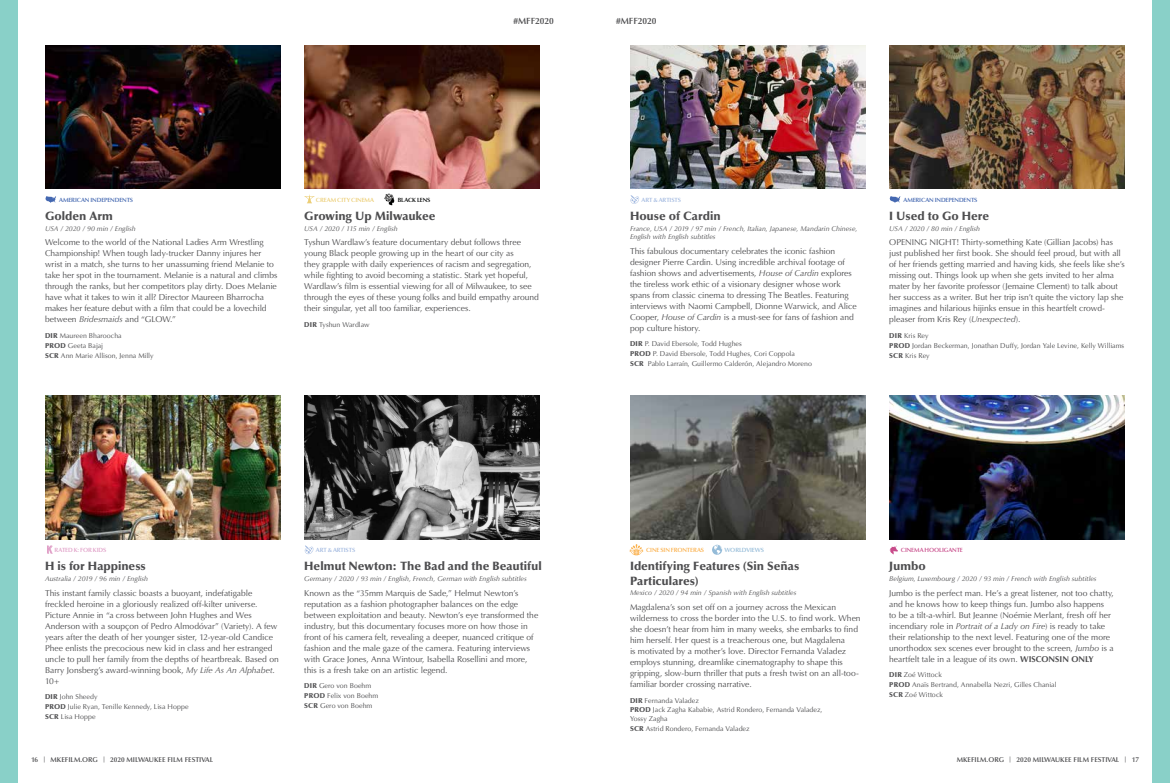
<style>
.page{position:relative;width:1170px;height:783px;background:#fff}
.page>*{position:absolute;margin:0;border:0;box-sizing:border-box;transform-origin:0 0}
.t1{font:900 12px/14.4px "Optima LT Std";color:#4d4d4f}
.t2{font:600 9px "Optima LT Std";color:#4d4d4f}
.t3{font:8.5px/11px "Optima LT Std";color:#4d4d4f}
.t4{font:7px/9.8px "Optima LT Std";letter-spacing:.005em;color:#4d4d4f}
.t5{font:italic 7px/8.4px "Optima LT Std";color:#4d4d4f}
.t6{font:600 7px "Optima LT Std";color:#4d4d4f}
.t7{font:600 6.1px "Optima LT Std";letter-spacing:-.02em;color:#4468b1}
.t8{font:600 6.1px "Optima LT Std";letter-spacing:-.02em;color:#a2b9e0}
.t9{font:600 6.1px "Optima LT Std";letter-spacing:-.02em;color:#c84b8a}
.t10{font:600 6.1px "Optima LT Std";letter-spacing:-.02em;color:#fbb04b}
.t11{font:600 6.1px "Optima LT Std";letter-spacing:-.015em;color:#ecce76}
.t12{font:600 6.1px "Optima LT Std";letter-spacing:-.02em;color:#e09fc7}
.t13{font:600 6.1px "Optima LT Std";letter-spacing:-.02em;color:#94bbd8}
.t14{font:600 6.1px "Optima LT Std";letter-spacing:-.02em;color:#000303}
.s1{font-style:italic}
.s2{font-weight:900}
.s3{font-size:6px}
.s4{font-weight:700}
</style>
<div class="page">
<div style="left:1152px;top:0;width:18px;height:783px;background:#89d0c8"></div>
<div style="left:0;top:0;width:18px;height:783px;background:#89d0c8"></div>
<svg style="left:890px;top:545px;width:8px;height:10px"></svg>
<svg style="left:47px;top:545px;width:6px;height:9px"></svg>
<img style="left:304px;top:45px;width:236px;height:144px">
<svg style="left:304px;top:194px;width:11px;height:9px"></svg>
<svg style="left:384px;top:193px;width:10px;height:13px"></svg>
<img style="left:45px;top:45px;width:236px;height:144px">
<svg style="left:45px;top:196px;width:11px;height:7px"></svg>
<svg style="left:890px;top:196px;width:11px;height:7px"></svg>
<img style="left:304px;top:395px;width:236px;height:144px">
<img style="left:45px;top:395px;width:236px;height:144px">
<svg style="left:305px;top:545px;width:8px;height:9px"></svg>
<img style="left:889px;top:45px;width:236px;height:144px">
<img style="left:630px;top:45px;width:236px;height:144px">
<img style="left:889px;top:395px;width:236px;height:144px">
<img style="left:630px;top:395px;width:236px;height:144px">
<svg style="left:630px;top:195px;width:9px;height:9px"></svg>
<svg style="left:630px;top:544px;width:13px;height:11px"></svg>
<svg style="left:712px;top:545px;width:10px;height:10px"></svg>
<p class="t2" style="left:513px;top:16px;width:42px">#MFF2020</p>
<p class="t2" style="left:616px;top:15px;width:42px">#MFF2020</p>
<p class="t7" style="left:59px;top:196px;width:76px">AMERICAN INDEPENDENTS</p>
<p class="t7" style="left:903px;top:196px;width:76px">AMERICAN INDEPENDENTS</p>
<p class="t8" style="left:642px;top:196px;width:41px">ART &amp; ARTISTS</p>
<p class="t11" style="left:316px;top:196px;width:60px">CREAM CITY CINEMA</p>
<p class="t14" style="left:398px;top:196px;width:34px">BLACK LENS</p>
<h1 class="t1" style="left:45px;top:209px;width:69px">Golden Arm</h1>
<p class="t5" style="left:45px;top:224px;width:92px">USA / 2020 / 90 min / English</p>
<p class="t3" style="left:45px;top:237px;width:234px">Welcome to the world of the National Ladies Arm Wrestling Championship! When tough lady-trucker Danny injures her wrist in a match, she turns to her unassuming friend Melanie to take her spot in the tournament. Melanie is a natural and climbs through the ranks, but her competitors play dirty. Does Melanie have what it takes to win it all? Director Maureen Bharrocha makes her feature debut with a film that could be a lovechild between <span class="s1">Bridesmaids</span> and “GLOW.”</p>
<p class="t4" style="left:45px;top:331px;width:110px"><span class="s2">DIR</span> Maureen Bharoocha<br><span class="s2">PROD</span> Geeta Bajaj<br><span class="s2">SCR</span> Ann Marie Allison, Jenna Milly</p>
<h1 class="t1" style="left:304px;top:209px;width:133px">Growing Up Milwaukee</h1>
<p class="t5" style="left:304px;top:224px;width:95px">USA / 2020 / 115 min / English</p>
<p class="t3" style="left:304px;top:237px;width:236px">Tyshun Wardlaw’s feature documentary debut follows three young Black people growing up in the heart of our city as<br>they grapple with daily experiences of racism and segregation, while fighting to avoid becoming a statistic. Stark yet hopeful, Wardlaw’s film is essential viewing for all of Milwaukee, to see through the eyes of these young folks and build empathy around their singular, yet all too familiar, experiences.</p>
<p class="t4" style="left:304px;top:320px;width:67px"><span class="s2">DIR</span> Tyshun Wardlaw</p>
<h1 class="t1" style="left:630px;top:209px;width:92px">House of Cardin</h1>
<p class="t5" style="left:630px;top:224px;width:229px">France, USA / 2019 / 97 min / French, Italian, Japanese, Mandarin Chinese,<br>English with English subtitles</p>
<p class="t3" style="left:630px;top:245px;width:228px">This fabulous documentary celebrates the iconic fashion designer Pierre Cardin. Using incredible archival footage of fashion shows and advertisements, <span class="s1">House of Cardin</span> explores the tireless work ethic of a visionary designer whose work spans from classic cinema to dressing The Beatles. Featuring interviews with Naomi Campbell, Dionne Warwick, and Alice Cooper, <span class="s1">House of Cardin</span> is a must-see for fans of fashion and pop culture history.</p>
<p class="t4" style="left:630px;top:339px;width:183px"><span class="s2">DIR</span> P. David Ebersole, Todd Hughes<br><span class="s2">PROD</span> P. David Ebersole, Todd Hughes, Cori Coppola<br><span class="s2">SCR</span> Pablo Larraín, Guillermo Calderón, Alejandro Moreno</p>
<h1 class="t1" style="left:889px;top:209px;width:101px">I Used to Go Here</h1>
<p class="t5" style="left:889px;top:224px;width:92px">USA / 2020 / 80 min / English</p>
<p class="t3" style="left:889px;top:237px;width:237px">OPENING NIGHT! Thirty-something Kate (Gillian Jacobs) has just published her first book. She should feel proud, but with all of her friends getting married and having kids, she feels like she’s missing out. Things look up when she gets invited to her alma mater by her favorite professor (Jemaine Clement) to talk about her success as a writer. But her trip isn’t quite the victory lap she imagines and hilarious hijinks ensue in this heartfelt crowd&shy;pleaser from Kris Rey (<span class="s1">Unexpected</span>).</p>
<p class="t4" style="left:889px;top:331px;width:237px"><span class="s2">DIR</span> Kris Rey<br><span class="s2">PROD</span> Jordan Beckerman, Jonathan Duffy, Jordan Yale Levine, Kelly Williams<br><span class="s2">SCR</span> Kris Rey</p>
<p class="t12" style="left:55px;top:546px;width:53px">RATED K: FOR KIDS</p>
<p class="t9" style="left:901px;top:546px;width:64px">CINEMA HOOLIGANTE</p>
<p class="t8" style="left:316px;top:546px;width:41px">ART &amp; ARTISTS</p>
<p class="t10" style="left:646px;top:546px;width:60px">CINE SIN FRONTERAS</p>
<p class="t13" style="left:725px;top:546px;width:41px">WORLDVIEWS</p>
<h1 class="t1" style="left:45px;top:559px;width:102px">H is for Happiness</h1>
<p class="t5" style="left:45px;top:575px;width:104px">Australia / 2019 / 96 min / English</p>
<p class="t3" style="left:45px;top:587px;width:235px">This instant family classic boasts a buoyant, indefatigable freckled heroine in a gloriously realized off-kilter universe.<br>Picture Annie in “a cross between John Hughes and Wes Anderson with a soupçon of Pedro Almodóvar” (Variety). A few years after the death of her younger sister, 12-year-old Candice Phee enlists the precocious new kid in class and her estranged uncle to pull her family from the depths of heartbreak. Based on Barry Jonsberg’s award-winning book, <span class="s1">My Life As An Alphabet</span>.<br>10+</p>
<p class="t4" style="left:45px;top:692px;width:145px"><span class="s2">DIR</span> John Sheedy<br><span class="s2">PROD</span> Julie Ryan, Tenille Kennedy, Lisa Hoppe<br><span class="s2">SCR</span> Lisa Hoppe</p>
<p class="t6" style="left:31px;top:755px;width:184px">16 <span class="s3">|</span> MKEFILM.ORG <span class="s3">|</span> 2020 MILWAUKEE FILM FESTIVAL</p>
<h1 class="t1" style="left:304px;top:559px;width:239px">Helmut Newton: The Bad and the Beautiful</h1>
<p class="t5" style="left:304px;top:575px;width:224px">Germany / 2020 / 93 min / English, French, German with English subtitles</p>
<p class="t3" style="left:304px;top:587px;width:236px">Known as the “35mm Marquis de Sade,” Helmut Newton’s reputation as a fashion photographer balances on the edge between exploitation and beauty. Newton’s eye transformed the industry, but this documentary focuses more on how those in front of his camera felt, revealing a deeper, nuanced critique of fashion and the male gaze of the camera. Featuring interviews with Grace Jones, Anna Wintour, Isabella Rosellini and more, this is a fresh take on an artistic legend.</p>
<p class="t4" style="left:304px;top:681px;width:76px"><span class="s2">DIR</span> Gero von Boehm<br><span class="s2">PROD</span> Felix von Boehm<br><span class="s2">SCR</span> Gero von Boehm</p>
<h1 class="t1" style="left:630px;top:559px;width:171px">Identifying Features (Sin Señas<br>Particulares)</h1>
<p class="t5" style="left:630px;top:589px;width:168px">Mexico / 2020 / 94 min / Spanish with English subtitles</p>
<p class="t3" style="left:630px;top:602px;width:232px">Magdalena’s son set off on a journey across the Mexican wilderness to cross the border into the U.S. to find work. When she doesn’t hear from him in many weeks, she embarks to find him herself. Her quest is a treacherous one, but Magdalena<br>is motivated by a mother’s love. Director Fernanda Valadez employs stunning, dreamlike cinematography to shape this gripping, slow-burn thriller that puts a fresh twist on an all-too&shy;familiar border crossing narrative.</p>
<p class="t4" style="left:630px;top:695px;width:194px"><span class="s2">DIR</span> Fernanda Valadez<br><span class="s2">PROD</span> Jack Zagha Kababie, Astrid Rondero, Fernanda Valadez,</p>
<p class="t4" style="left:630px;top:714px;width:121px">Yossy Zagha<br><span class="s2">SCR</span> Astrid Rondero, Fernanda Valadez</p>
<h1 class="t1" style="left:889px;top:559px;width:38px">Jumbo</h1>
<p class="t5" style="left:889px;top:575px;width:209px">Belgium, Luxembourg / 2020 / 93 min / French with English subtitles</p>
<p class="t3" style="left:889px;top:587px;width:226px">Jumbo is the perfect man. He’s a great listener, not too chatty, and he knows how to keep things fun. Jumbo also happens<br>to be a tilt-a-whirl. But Jeanne (Noémie Merlant, fresh off her incendiary role in <span class="s1">Portrait of a Lady on Fire</span>) is ready to take their relationship to the next level. Featuring one of the more unorthodox sex scenes ever brought to the screen, <span class="s1">Jumbo</span> is a heartfelt tale in a league of its own. <span class="s4">WISCONSIN ONLY</span></p>
<p class="t4" style="left:889px;top:670px;width:169px"><span class="s2">DIR</span> Zoé Wittock<br><span class="s2">PROD</span> Anaïs Bertrand, Annabella Nezri, Gilles Chanial<br><span class="s2">SCR</span> Zoé Wittock</p>
<p class="t6" style="left:957px;top:755px;width:184px">MKEFILM.ORG <span class="s3">|</span> 2020 MILWAUKEE FILM FESTIVAL <span class="s3">|</span> 17</p>
</div>
